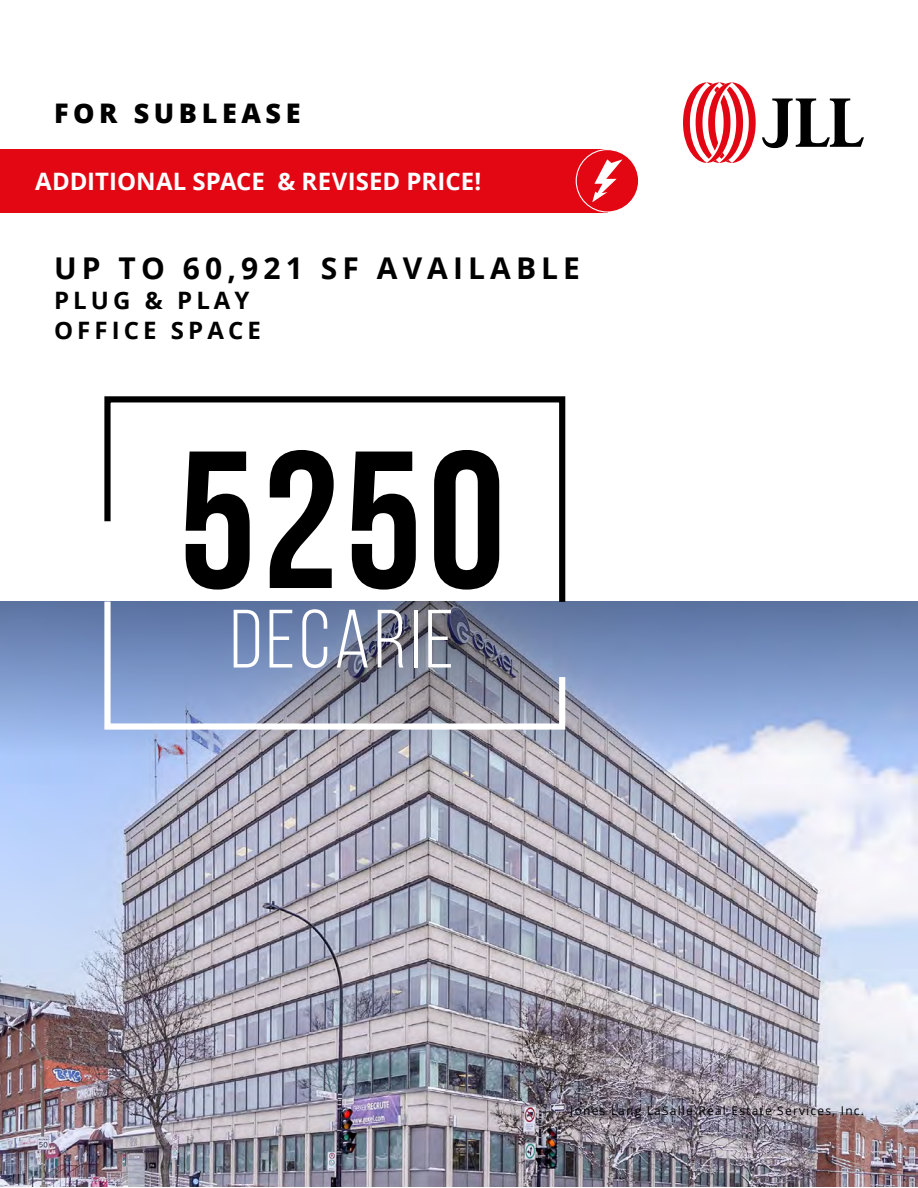
<style>
.page{position:relative;width:918px;height:1188px;background:#fff}
.page>*{position:absolute;margin:0;border:0;box-sizing:border-box;transform-origin:0 0}
.t1{font:700 195px "Bebas Neue";color:#000}
.t2{font:82.5px "Bebas Neue";letter-spacing:.05em;color:#fff}
.t3{font:700 30px "Open Sans";letter-spacing:.17em;color:#000}
.t4{font:800 27px "Open Sans";letter-spacing:.17em;color:#000}
.t5{font:700 24px "Open Sans";color:#fff}
.t6{font:700 24px/30px "Open Sans";letter-spacing:.17em;color:#000}
.t7{font:12px "Open Sans";letter-spacing:.1em;color:#000}
</style>
<div class="page">
<img style="left:0;top:778px;width:918px;height:409px">
<svg style="left:0;top:602px;width:918px;height:176px;background:#92a4ca"></svg>
<svg style="left:104px;top:396px;width:462px;height:199px"></svg>
<svg style="left:101px;top:595px;width:467px;height:138px;background:#8592af"></svg>
<div style="left:0;top:149px;width:607px;height:64px;background:#e30613"></div>
<div style="left:576px;top:150px;width:63px;height:62px;background:#e30613;border-radius:50%"></div>
<div style="left:576px;top:149px;width:63px;height:64px;border:1px solid #fff;border-radius:50%"></div>
<svg style="left:592px;top:159px;width:31px;height:43px"></svg>
<svg style="left:762px;top:99px;width:102px;height:49px"></svg>
<svg style="left:683px;top:82px;width:73px;height:81px"></svg>
<h3 class="t4" style="left:54px;top:92px;width:248px">FOR SUBLEASE</h3>
<h3 class="t5" style="left:35px;top:164px;width:448px">ADDITIONAL SPACE &amp; REVISED PRICE!</h3>
<h3 class="t3" style="left:54px;top:247px;width:528px">UP TO 60,921 SF AVAILABLE</h3>
<h3 class="t6" style="left:54px;top:285px;width:208px">PLUG &amp; PLAY<br>OFFICE SPACE</h3>
<h1 class="t1" style="left:179px;top:414px;width:328px">5250</h1>
<h2 class="t2" style="left:230px;top:595px;width:225px">DECARIE</h2>
<p class="t7" style="left:570px;top:1103px;width:295px">Jones Lang LaSalle Real Estate Services, Inc.</p>
</div>
